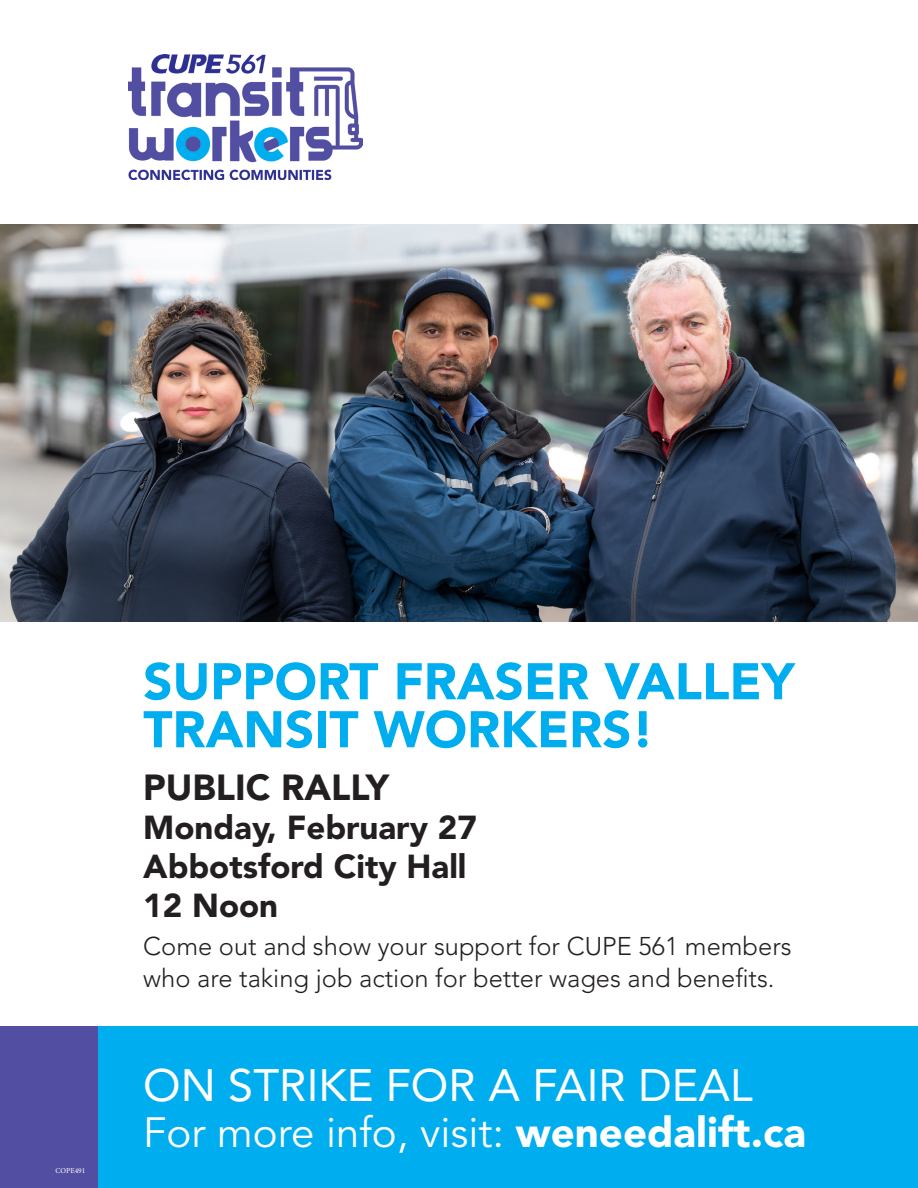
<style>
.page{position:relative;width:918px;height:1188px;background:#fff}
.page>*{position:absolute;margin:0;border:0;box-sizing:border-box;transform-origin:0 0}
.t1{font:900 51px/48px "Avenir LT Std";color:#00adef}
.t2{font:45px "Avenir LT Std";color:#fff}
.t3{font:42px "Avenir LT Std";color:#fff}
.t4{font:900 36px "Avenir LT Std";color:#231f20}
.t5{font:900 33px/39px "Avenir LT Std";color:#231f20}
.t6{font:300 25.5px/31.5px "Avenir LT Std";color:#231f20}
.t7{font:7.5px "Minion Pro";color:#fff}
.s1{font-weight:900}
</style>
<div class="page">
<img style="left:0;top:225px;width:918px;height:396px">
<div style="left:0;top:1026px;width:98px;height:162px;background:#524ea1"></div>
<div style="left:98px;top:1026px;width:820px;height:162px;background:#00adef"></div>
<img style="left:128px;top:55px;width:234px;height:124px">
<p class="t7" style="left:56px;top:1165px;width:31px">COPE491</p>
<p class="t1" style="left:143px;top:657px;width:653px">SUPPORT FRASER VALLEY<br>TRANSIT WORKERS!</p>
<p class="t4" style="left:143px;top:765px;width:247px">PUBLIC RALLY</p>
<p class="t5" style="left:143px;top:808px;width:335px">Monday, February 27<br>Abbotsford City Hall<br>12 Noon</p>
<p class="t6" style="left:143px;top:931px;width:650px">Come out and show your support for CUPE 561 members who are taking job action for better wages and benefits.</p>
<p class="t2" style="left:143px;top:1059px;width:611px">ON STRIKE FOR A FAIR DEAL</p>
<p class="t3" style="left:143px;top:1109px;width:664px">For more info, visit: <span class="s1">weneedalift.ca</span></p>
</div>
